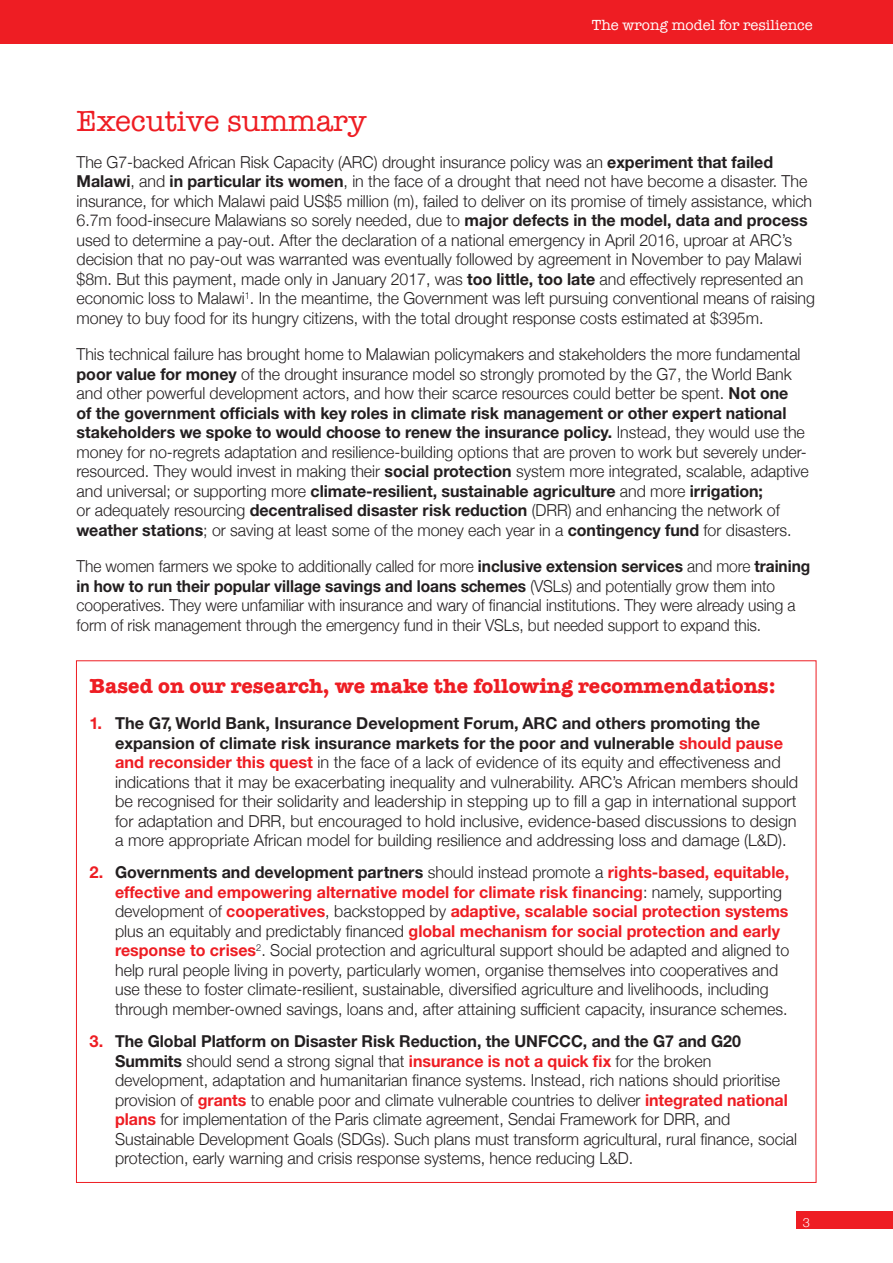
<style>
.page{position:relative;width:893px;height:1263px;background:#fff}
.page>*{position:absolute;margin:0;border:0;box-sizing:border-box;transform-origin:0 0}
.t1{font:30px "American Typewriter";color:#ee1d23}
.t2{font:700 21px "American Typewriter";color:#ee1d23}
.t3{font:300 16.5px/19.5px "Helvetica Neue";letter-spacing:-.005em;color:#231f20}
.t4{font:700 16.5px/19.5px "Helvetica Neue CE";letter-spacing:-.005em;color:#231f20}
.t5{font:700 16.5px/19.5px "Helvetica Neue CE";color:#ee1d23}
.t6{font:300 16.5px/19.5px "Helvetica Neue";letter-spacing:-.005em;color:#231f20;scale:.94 1}
.t7{font:700 16.5px "Helvetica Neue CE";letter-spacing:-.005em;color:#231f20;scale:.94 1}
.t8{font:15px "American Typewriter";color:#fff}
.t9{font:300 12.75px "Helvetica Neue";color:#fff}
.s1{font-family:"Helvetica Neue CE";font-weight:700}
.s2{font-family:"Helvetica Neue";font-weight:300}
.s3{color:#ee1d23}
.s4{font-family:"Helvetica Neue CE";font-weight:700;color:#ee1d23}
.s5{color:#231f20}
.s6{font-family:"Helvetica Neue";font-weight:300;color:#231f20}
</style>
<div class="page">
<div style="left:0;top:0;width:893px;height:44px;background:#ee1d23"></div>
<div style="left:796px;top:1211px;width:97px;height:18px;background:#ee1d23"></div>
<p class="t8" style="left:592px;top:16px;width:223px">The wrong model for resilience</p>
<h1 class="t1" style="left:77px;top:104px;width:291px">Executive summary</h1>
<p class="t3" style="left:77px;top:152px;width:740px">The G7-backed African Risk Capacity (ARC) drought insurance policy was an <span class="s1">experiment that failed Malawi</span>, and <span class="s1">in particular its women</span>, in the face of a drought that need not have become a disaster. The insurance, for which Malawi paid US$5 million (m), failed to deliver on its promise of timely assistance, which 6.7m food-insecure Malawians so sorely needed, due to <span class="s1">major defects in the model, data and process </span>used to determine a pay-out. After the declaration of a national emergency in April 2016, uproar at ARC’s decision that no pay-out was warranted was eventually followed by agreement in November to pay Malawi $8m. But this payment, made only in January 2017, was <span class="s1">too little, too late</span> and effectively represented an economic loss to Malawi<sup>1</sup>. In the meantime, the Government was left pursuing conventional means of raising money to buy food for its hungry citizens, with the total drought response costs estimated at $395m.</p>
<p class="t3" style="left:77px;top:344px;width:725px">This technical failure has brought home to Malawian policymakers and stakeholders the more fundamental <span class="s1">poor value for money</span> of the drought insurance model so strongly promoted by the G7, the World Bank and other powerful development actors, and how their scarce resources could better be spent. <span class="s1">Not one</span></p>
<p class="t4" style="left:77px;top:403px;width:730px">of the government officials with key roles in climate risk management or other expert national stakeholders we spoke to would choose to renew the insurance policy. <span class="s2">Instead, they would use the</span></p>
<p class="t3" style="left:77px;top:442px;width:734px">money for no-regrets adaptation and resilience-building options that are proven to work but severely under&shy;resourced. They would invest in making their <span class="s1">social protection</span> system more integrated, scalable, adaptive</p>
<p class="t4" style="left:77px;top:481px;width:688px"><span class="s2">and universal; or supporting more</span> climate-resilient, sustainable agriculture <span class="s2">and more</span> irrigation;</p>
<p class="t3" style="left:77px;top:500px;width:716px">or adequately resourcing <span class="s1">decentralised disaster risk reduction</span> (DRR) and enhancing the network of <span class="s1">weather stations</span>; or saving at least some of the money each year in a <span class="s1">contingency fund</span> for disasters.</p>
<p class="t6" style="left:77px;top:556px;width:782px">The women farmers we spoke to additionally called for more <span class="s1">inclusive extension services</span> and more <span class="s1">training</span></p>
<p class="t7" style="left:77px;top:576px;width:745px">in how to run their popular village savings and loans schemes <span class="s2">(VSLs) and potentially grow them into</span></p>
<p class="t6" style="left:77px;top:595px;width:766px">cooperatives. They were unfamiliar with insurance and wary of financial institutions. They were already using a form of risk management through the emergency fund in their VSLs, but needed support to expand this.</p>
<p class="t2" style="left:90px;top:673px;width:687px">Based on our research, we make the following recommendations:</p>
<p class="t4" style="left:115px;top:714px;width:669px;text-indent:-26px"><span class="s3">1.</span> The G7, World Bank, Insurance Development Forum, ARC and others promoting the expansion of climate risk insurance markets for the poor and vulnerable <span class="s3">should pause</span></p>
<p class="t3" style="left:115px;top:752px;width:685px"><span class="s4">and reconsider this quest</span> in the face of a lack of evidence of its equity and effectiveness and indications that it may be exacerbating inequality and vulnerability. ARC’s African members should be recognised for their solidarity and leadership in stepping up to fill a gap in international support for adaptation and DRR, but encouraged to hold inclusive, evidence-based discussions to design a more appropriate African model for building resilience and addressing loss and damage (L&amp;D).</p>
<p class="t5" style="left:115px;top:863px;width:675px;text-indent:-26px">2. <span class="s5">Governments and development partners</span> <span class="s6">should instead promote a</span> rights-based, equitable, effective and empowering alternative model for climate risk financing<span class="s6">: namely, supporting development of</span> cooperatives<span class="s6">, backstopped by</span> adaptive, scalable social protection systems <span class="s6">plus an equitably and predictably financed</span> global mechanism for social protection and early</p>
<p class="t3" style="left:115px;top:940px;width:676px"><span class="s4">response to crises</span><sup>2</sup>. Social protection and agricultural support should be adapted and aligned to help rural people living in poverty, particularly women, organise themselves into cooperatives and use these to foster climate-resilient, sustainable, diversified agriculture and livelihoods, including through member-owned savings, loans and, after attaining sufficient capacity, insurance schemes.</p>
<p class="t4" style="left:90px;top:1032px;width:653px"><span class="s3">3.</span> The Global Platform on Disaster Risk Reduction, the UNFCCC, and the G7 and G20</p>
<p class="t3" style="left:115px;top:1051px;width:683px"><span class="s1">Summits</span> should send a strong signal that <span class="s4">insurance is not a quick fix</span> for the broken development, adaptation and humanitarian finance systems. Instead, rich nations should prioritise provision of <span class="s4">grants</span> to enable poor and climate vulnerable countries to deliver <span class="s4">integrated national plans</span> for implementation of the Paris climate agreement, Sendai Framework for DRR, and Sustainable Development Goals (SDGs). Such plans must transform agricultural, rural finance, social protection, early warning and crisis response systems, hence reducing L&amp;D.</p>
<p class="t9" style="left:803px;top:1214px;width:9px">3</p>
</div>
